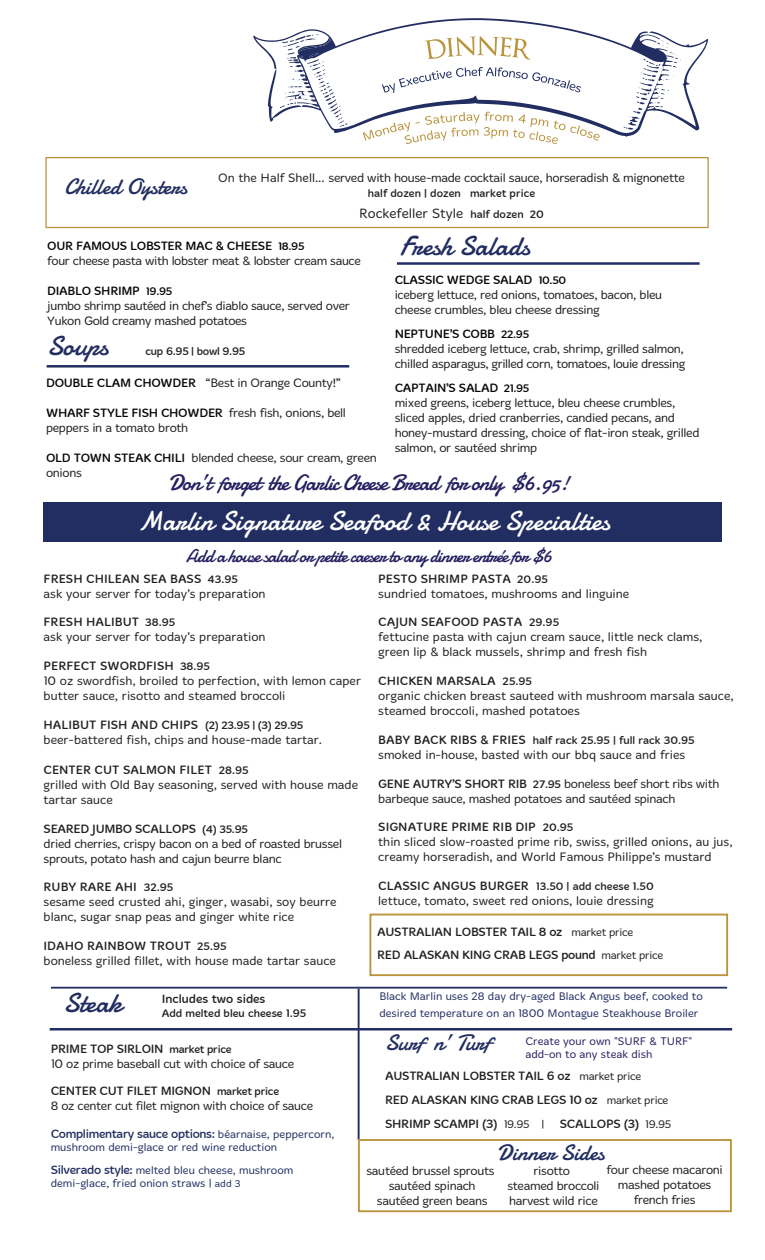
<style>
.page{position:relative;width:765px;height:1260px;background:#fff}
.page>*{position:absolute;margin:0;border:0;box-sizing:border-box;transform-origin:0 0}
.t1{font:27.5px "Damion";color:#fff}
.t2{font:27.5px "Damion";color:#222e62}
.t3{font:22.5px "Damion";letter-spacing:-.05em;color:#252161}
.t4{font:22.5px "Damion";color:#222e62}
.t5{font:18.75px "Damion";letter-spacing:-.05em;color:#252161}
.t6{font:300 13.75px "Merge";color:#211e1e}
.t7{font:300 12.5px/15px "Merge";color:#231f20}
.t8{font:300 12.5px/15px "Merge";letter-spacing:-.025em;color:#211e1e}
.t9{font:300 12.5px/15px "Merge";letter-spacing:-.025em;color:#231f20}
.t10{font:12.5px/23.8px "Merge";letter-spacing:-.025em;color:#231f20}
.t11{font:12.5px "Merge";letter-spacing:-.025em;color:#222e62}
.t12{font:12.5px "Merge";color:#211e1e}
.t13{font:300 11.25px/22.5px "Merge";color:#222e62}
.t14{font:11.25px "Merge";color:#231f20}
.t15{font:11.25px "Merge";color:#211e1e}
.t16{font:300 11.25px/13.5px "Merge";color:#252161}
.t17{font:11.25px "Merge";letter-spacing:-.025em;color:#231f20}
.s1{font-weight:400;font-size:11.25px}
.s2{font-weight:400;color:#050504}
.s3{font-weight:400;font-size:11.25px;color:#050504}
.s4{font-weight:400}
.s5{font-size:12.5px}
.s6{font-weight:300;font-size:11.25px}
.s7{font-weight:400;font-size:12.5px}
.s8{font-size:10px}
</style>
<div class="page">
<div style="left:43px;top:502px;width:679px;height:40px;background:#222e62"></div>
<svg style="left:253px;top:18px;width:455px;height:119px"></svg>
<svg style="left:425px;top:36px;width:106px;height:24px"></svg>
<hr style="left:358px;top:989px;width:2px;height:151px;background:#222e62">
<svg style="left:363px;top:112px;width:237px;height:32px"></svg>
<hr style="left:397px;top:262px;width:303px;height:3px;background:#222e62">
<hr style="left:51px;top:987px;width:676px;height:2px;background:#222e62">
<hr style="left:50px;top:1028px;width:682px;height:3px;background:#222e62">
<div style="left:358px;top:1139px;width:374px;height:73px;border:2px solid #ba933c"></div>
<div style="left:45px;top:157px;width:664px;height:71px;border:1px solid #ba933c"></div>
<hr style="left:47px;top:365px;width:302px;height:3px;background:#222e62">
<div style="left:369px;top:914px;width:359px;height:62px;border:2px solid #ba933c"></div>
<h2 class="t4" style="left:65px;top:171px;width:124px">Chilled Oysters</h2>
<p class="t8" style="left:218px;top:170px;width:468px">On the Half Shell... served with house-made cocktail sauce, horseradish &amp; mignonette</p>
<p class="t15" style="left:368px;top:186px;width:169px">half dozen | dozen market price</p>
<p class="t6" style="left:359px;top:205px;width:186px">Rockefeller Style <span class="s1">half dozen 20</span></p>
<h1 class="t2" style="left:400px;top:227px;width:131px">Fresh Salads</h1>
<p class="t8" style="left:47px;top:238px;width:315px"><span class="s2">OUR FAMOUS LOBSTER MAC &amp; CHEESE</span> <span class="s3">18.95<br></span>four cheese pasta with lobster meat &amp; lobster cream sauce</p>
<p class="t8" style="left:47px;top:283px;width:304px"><span class="s2">DIABLO SHRIMP</span> <span class="s3">19.95<br></span>jumbo shrimp sautéed in chef’s diablo sauce, served over<br>Yukon Gold creamy mashed potatoes</p>
<p class="t8" style="left:395px;top:273px;width:269px"><span class="s2">CLASSIC WEDGE SALAD</span> <span class="s3">10.50<br></span>iceberg lettuce, red onions, tomatoes, bacon, bleu cheese crumbles, bleu cheese dressing</p>
<p class="t8" style="left:395px;top:327px;width:292px"><span class="s2">NEPTUNE’S COBB</span> <span class="s3">22.95<br></span>shredded iceberg lettuce, crab, shrimp, grilled salmon, chilled asparagus, grilled corn, tomatoes, louie dressing</p>
<p class="t8" style="left:395px;top:380px;width:306px"><span class="s2">CAPTAIN’S SALAD</span> <span class="s3">21.95<br></span>mixed greens, iceberg lettuce, bleu cheese crumbles, sliced apples, dried cranberries, candied pecans, and honey-mustard dressing, choice of flat-iron steak, grilled salmon, or sautéed shrimp</p>
<h1 class="t2" style="left:47px;top:327px;width:63px">Soups</h1>
<p class="t17" style="left:145px;top:345px;width:101px">cup 6.95 | bowl 9.95</p>
<p class="t8" style="left:46px;top:375px;width:296px"><span class="s2">DOUBLE CLAM CHOWDER</span> “Best in Orange County!”</p>
<p class="t8" style="left:46px;top:405px;width:301px"><span class="s2">WHARF STYLE FISH CHOWDER</span> fresh fish, onions, bell peppers in a tomato broth</p>
<p class="t8" style="left:46px;top:450px;width:332px"><span class="s2">OLD TOWN STEAK CHILI</span> blended cheese, sour cream, green onions</p>
<h2 class="t3" style="left:168px;top:467px;width:403px">Don’t forget the Garlic Cheese Bread for only $6.95!</h2>
<h1 class="t1" style="left:138px;top:502px;width:473px">Marlin Signature Seafood &amp; House Specialties</h1>
<h3 class="t5" style="left:186px;top:543px;width:367px">Add a house salad or petite caeser to any dinner entrée for $6</h3>
<p class="t7" style="left:44px;top:571px;width:224px"><span class="s4">FRESH CHILEAN SEA BASS</span> <span class="s1">43.95<br></span>ask your server for today’s preparation</p>
<p class="t7" style="left:44px;top:615px;width:224px"><span class="s4">FRESH HALIBUT</span> <span class="s1">38.95<br></span>ask your server for today’s preparation</p>
<p class="t7" style="left:44px;top:659px;width:319px"><span class="s4">PERFECT SWORDFISH</span> <span class="s1">38.95<br></span>10 oz swordfish, broiled to perfection, with lemon caper butter sauce, risotto and steamed broccoli</p>
<p class="t7" style="left:44px;top:717px;width:280px"><span class="s4">HALIBUT FISH AND CHIPS</span> <span class="s1">(2) 23.95 | (3) 29.95 </span>beer-battered fish, chips and house-made tartar.</p>
<p class="t7" style="left:44px;top:762px;width:316px"><span class="s4">CENTER CUT SALMON FILET</span> <span class="s1">28.95<br></span>grilled with Old Bay seasoning, served with house made tartar sauce</p>
<p class="t9" style="left:44px;top:821px;width:300px"><span class="s4">SEARED JUMBO SCALLOPS</span> <span class="s1">(4) 35.95<br></span>dried cherries, crispy bacon on a bed of roasted brussel sprouts, potato hash and cajun beurre blanc</p>
<p class="t7" style="left:44px;top:880px;width:295px"><span class="s4">RUBY RARE AHI</span> <span class="s1">32.95<br></span>sesame seed crusted ahi, ginger, wasabi, soy beurre blanc, sugar snap peas and ginger white rice</p>
<p class="t7" style="left:44px;top:939px;width:294px"><span class="s4">IDAHO RAINBOW TROUT</span> <span class="s1">25.95<br></span>boneless grilled fillet, with house made tartar sauce</p>
<h1 class="t2" style="left:63px;top:984px;width:60px">Steak</h1>
<p class="t12" style="left:162px;top:992px;width:105px">Includes two sides</p>
<p class="t15" style="left:162px;top:1007px;width:146px">Add melted bleu cheese 1.95</p>
<p class="t7" style="left:378px;top:571px;width:253px"><span class="s4">PESTO SHRIMP PASTA</span> <span class="s1">20.95<br></span>sundried tomatoes, mushrooms and linguine</p>
<p class="t7" style="left:378px;top:615px;width:326px"><span class="s4">CAJUN SEAFOOD PASTA</span> <span class="s1">29.95<br></span>fettucine pasta with cajun cream sauce, little neck clams, green lip &amp; black mussels, shrimp and fresh fish</p>
<p class="t7" style="left:378px;top:674px;width:357px"><span class="s4">CHICKEN MARSALA</span> <span class="s1">25.95<br></span>organic chicken breast sauteed with mushroom marsala sauce, steamed broccoli, mashed potatoes</p>
<p class="t14" style="left:378px;top:734px;width:318px"><span class="s5">BABY BACK RIBS &amp; FRIES</span> half rack 25.95 | full rack 30.95</p>
<p class="t7" style="left:378px;top:747px;width:309px">smoked in-house, basted with our bbq sauce and fries</p>
<p class="t9" style="left:378px;top:776px;width:343px"><span class="s4">GENE AUTRY’S SHORT RIB</span> <span class="s1">27.95</span> boneless beef short ribs with barbeque sauce, mashed potatoes and sautéed spinach</p>
<p class="t7" style="left:378px;top:820px;width:356px"><span class="s4">SIGNATURE PRIME RIB DIP</span> <span class="s1">20.95<br></span>thin sliced slow-roasted prime rib, swiss, grilled onions, au jus, creamy horseradish, and World Famous Philippe’s mustard</p>
<p class="t14" style="left:378px;top:880px;width:277px"><span class="s5">CLASSIC ANGUS BURGER</span> 13.50 | add cheese 1.50</p>
<p class="t7" style="left:378px;top:894px;width:277px">lettuce, tomato, sweet red onions, louie dressing</p>
<p class="t10" style="left:377px;top:919px;width:287px">AUSTRALIAN LOBSTER TAIL 8 oz <span class="s6">market price<br></span>RED ALASKAN KING CRAB LEGS pound <span class="s6">market price</span></p>
<p class="t13" style="left:379px;top:989px;width:325px;line-height:16.2px">Black Marlin uses 28 day dry-aged Black Angus beef, cooked to desired temperature on an 1800 Montague Steakhouse Broiler</p>
<p class="t9" style="left:51px;top:1041px;width:245px"><span class="s4">PRIME TOP SIRLOIN</span> <span class="s1">market price<br></span>10 oz prime baseball cut with choice of sauce</p>
<p class="t9" style="left:51px;top:1084px;width:264px"><span class="s4">CENTER CUT FILET MIGNON</span> <span class="s1">market price<br></span>8 oz center cut filet mignon with choice of sauce</p>
<p class="t11" style="left:51px;top:1126px;width:285px">Complimentary sauce options: <span class="s6">béarnaise, peppercorn,</span></p>
<p class="t13" style="left:51px;top:1136px;width:244px">mushroom demi-glace or red wine reduction<br><span class="s7">Silverado style:</span> melted bleu cheese, mushroom</p>
<p class="t13" style="left:51px;top:1172px;width:191px">demi-glace, fried onion straws | <span class="s8">add 3</span></p>
<h2 class="t4" style="left:385px;top:1028px;width:107px">Surf n’ Turf</h2>
<p class="t10" style="left:385px;top:1064px;width:288px">AUSTRALIAN LOBSTER TAIL 6 oz <span class="s6">market price<br></span>RED ALASKAN KING CRAB LEGS 10 oz <span class="s6">market price<br></span>SHRIMP SCAMPI (3) <span class="s6">19.95 |</span> SCALLOPS (3) <span class="s6">19.95</span></p>
<p class="t16" style="left:525px;top:1034px;width:168px">Create your own "SURF &amp; TURF" add-on to any steak dish</p>
<h2 class="t4" style="left:497px;top:1137px;width:109px">Dinner Sides</h2>
<p class="t8" style="left:366px;top:1164px;width:130px;text-align:center">sautéed brussel sprouts sautéed spinach sautéed green beans</p>
<p class="t8" style="left:507px;top:1164px;width:94px;text-align:center">risotto<br>steamed broccoli harvest wild rice</p>
<p class="t8" style="left:607px;top:1163px;width:118px;text-align:center">four cheese macaroni mashed potatoes french fries</p>
</div>
